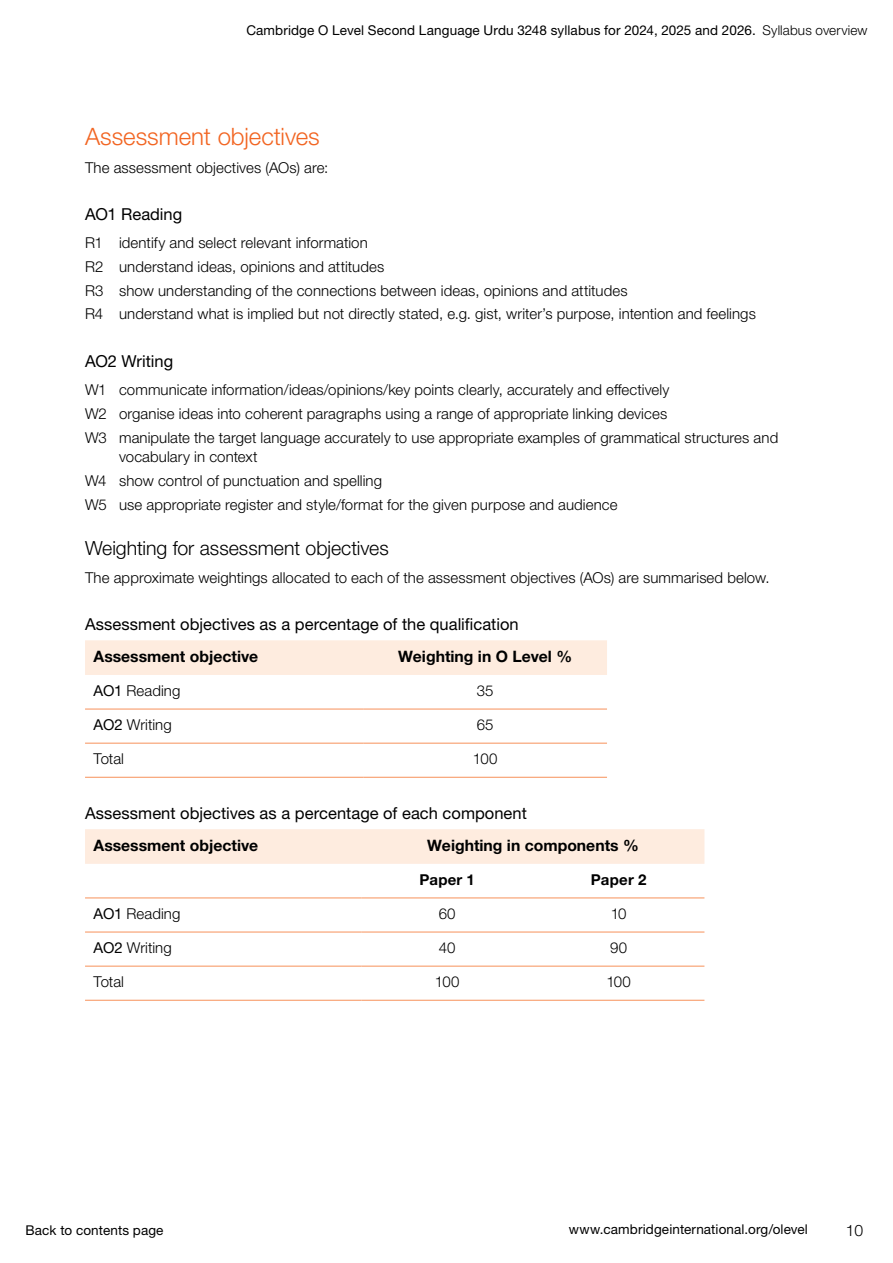
<style>
.page{position:relative;width:893px;height:1263px;background:#fff}
.page>*{position:absolute;margin:0;border:0;box-sizing:border-box;transform-origin:0 0}
.t1{font:300 24px "Helvetica Neue LTW1 G";color:#f26522}
.t2{font:300 19.5px "Helvetica Neue LTW1 G";color:#000}
.t3{font:16.5px "Helvetica Neue LTW1 G";color:#000}
.t4{font:700 15.75px "Helvetica Neue LTW1 G";color:#000}
.t5{font:300 15.75px "Helvetica Neue LTW1 G";color:#000}
.t6{font:300 15px/23.7px "Helvetica Neue LTW1 G";letter-spacing:.005em;color:#000}
.t7{font:700 15px "Helvetica Neue LTW1 G";letter-spacing:.015em;color:#000}
.t8{font:13.5px "Helvetica Neue LTW1 G";letter-spacing:.01em;color:#000}
.s1{font-weight:300}
.s2{font-weight:400}
</style>
<div class="page">
<div style="left:85px;top:640px;width:522px;height:35px;background:#feecdf"></div>
<hr style="left:85px;top:743px;width:278px;height:1px;background:#f7915a">
<hr style="left:363px;top:743px;width:244px;height:1px;background:#f7915a">
<hr style="left:85px;top:709px;width:278px;height:1px;background:#f7915a">
<hr style="left:85px;top:777px;width:278px;height:1px;background:#f7915a">
<hr style="left:363px;top:709px;width:244px;height:1px;background:#f7915a">
<hr style="left:363px;top:777px;width:244px;height:1px;background:#f7915a">
<div style="left:85px;top:829px;width:619px;height:35px;background:#feecdf"></div>
<hr style="left:361px;top:932px;width:172px;height:1px;background:#f7915a">
<hr style="left:533px;top:932px;width:171px;height:1px;background:#f7915a">
<hr style="left:85px;top:966px;width:276px;height:1px;background:#f7915a">
<hr style="left:361px;top:966px;width:172px;height:1px;background:#f7915a">
<hr style="left:533px;top:966px;width:171px;height:1px;background:#f7915a">
<hr style="left:85px;top:932px;width:276px;height:1px;background:#f7915a">
<hr style="left:85px;top:1000px;width:276px;height:1px;background:#f7915a">
<hr style="left:361px;top:898px;width:172px;height:1px;background:#f7915a">
<hr style="left:361px;top:1000px;width:172px;height:1px;background:#f7915a">
<hr style="left:533px;top:898px;width:171px;height:1px;background:#f7915a">
<hr style="left:533px;top:1000px;width:171px;height:1px;background:#f7915a">
<hr style="left:85px;top:898px;width:276px;height:1px;background:#f7915a">
<p class="t8" style="left:246px;top:22px;width:622px">Cambridge O Level Second Language Urdu 3248 syllabus for 2024, 2025 and 2026. <span class="s1">Syllabus overview</span></p>
<h1 class="t1" style="left:85px;top:121px;width:236px">Assessment objectives</h1>
<p class="t6" style="left:85px;top:155px;width:245px">The assessment objectives (AOs) are:</p>
<p class="t3" style="left:85px;top:204px;width:99px">AO1 Reading</p>
<p class="t6" style="left:85px;top:231px;width:672px">R1 identify and select relevant information<br>R2 understand ideas, opinions and attitudes<br>R3 show understanding of the connections between ideas, opinions and attitudes<br>R4 understand what is implied but not directly stated, e.g. gist, writer’s purpose, intention and feelings</p>
<p class="t3" style="left:85px;top:351px;width:90px">AO2 Writing</p>
<p class="t6" style="left:85px;top:378px;width:695px">W1 communicate information/ideas/opinions/key points clearly, accurately and effectively<br>W2 organise ideas into coherent paragraphs using a range of appropriate linking devices<br>W3 manipulate the target language accurately to use appropriate examples of grammatical structures and</p>
<p class="t6" style="left:85px;top:445px;width:534px;text-indent:34px">vocabulary in context<br>W4 show control of punctuation and spelling<br>W5 use appropriate register and style/format for the given purpose and audience</p>
<h2 class="t2" style="left:85px;top:536px;width:305px">Weighting for assessment objectives</h2>
<p class="t6" style="left:85px;top:565px;width:686px">The approximate weightings allocated to each of the assessment objectives (AOs) are summarised below.</p>
<p class="t3" style="left:85px;top:614px;width:435px">Assessment objectives as a percentage of the qualification</p>
<p class="t4" style="left:94px;top:647px;width:166px">Assessment objective</p>
<p class="t4" style="left:398px;top:647px;width:176px">Weighting in O Level %</p>
<p class="t6" style="left:94px;top:679px;width:88px"><span class="s2">AO1</span> Reading</p>
<p class="t6" style="left:477px;top:679px;width:18px">35</p>
<p class="t6" style="left:94px;top:713px;width:80px"><span class="s2">AO2</span> Writing</p>
<p class="t6" style="left:477px;top:713px;width:18px">65</p>
<p class="t6" style="left:94px;top:747px;width:32px">Total</p>
<p class="t6" style="left:473px;top:747px;width:26px">100</p>
<p class="t3" style="left:85px;top:803px;width:443px">Assessment objectives as a percentage of each component</p>
<p class="t4" style="left:94px;top:836px;width:166px">Assessment objective</p>
<p class="t4" style="left:427px;top:836px;width:213px">Weighting in components %</p>
<p class="t7" style="left:419px;top:870px;width:57px">Paper 1</p>
<p class="t7" style="left:591px;top:870px;width:57px">Paper 2</p>
<p class="t6" style="left:94px;top:902px;width:88px"><span class="s2">AO1</span> Reading</p>
<p class="t6" style="left:439px;top:902px;width:18px">60</p>
<p class="t6" style="left:611px;top:902px;width:17px">10</p>
<p class="t6" style="left:94px;top:936px;width:80px"><span class="s2">AO2</span> Writing</p>
<p class="t6" style="left:439px;top:936px;width:18px">40</p>
<p class="t6" style="left:610px;top:936px;width:18px">90</p>
<p class="t6" style="left:94px;top:970px;width:32px">Total</p>
<p class="t6" style="left:435px;top:970px;width:26px">100</p>
<p class="t6" style="left:606px;top:970px;width:26px">100</p>
<p class="t8" style="left:26px;top:1222px;width:140px">Back to contents page</p>
<p class="t8" style="left:569px;top:1221px;width:241px">www.cambridgeinternational.org/olevel</p>
<p class="t5" style="left:846px;top:1221px;width:19px">10</p>
</div>
